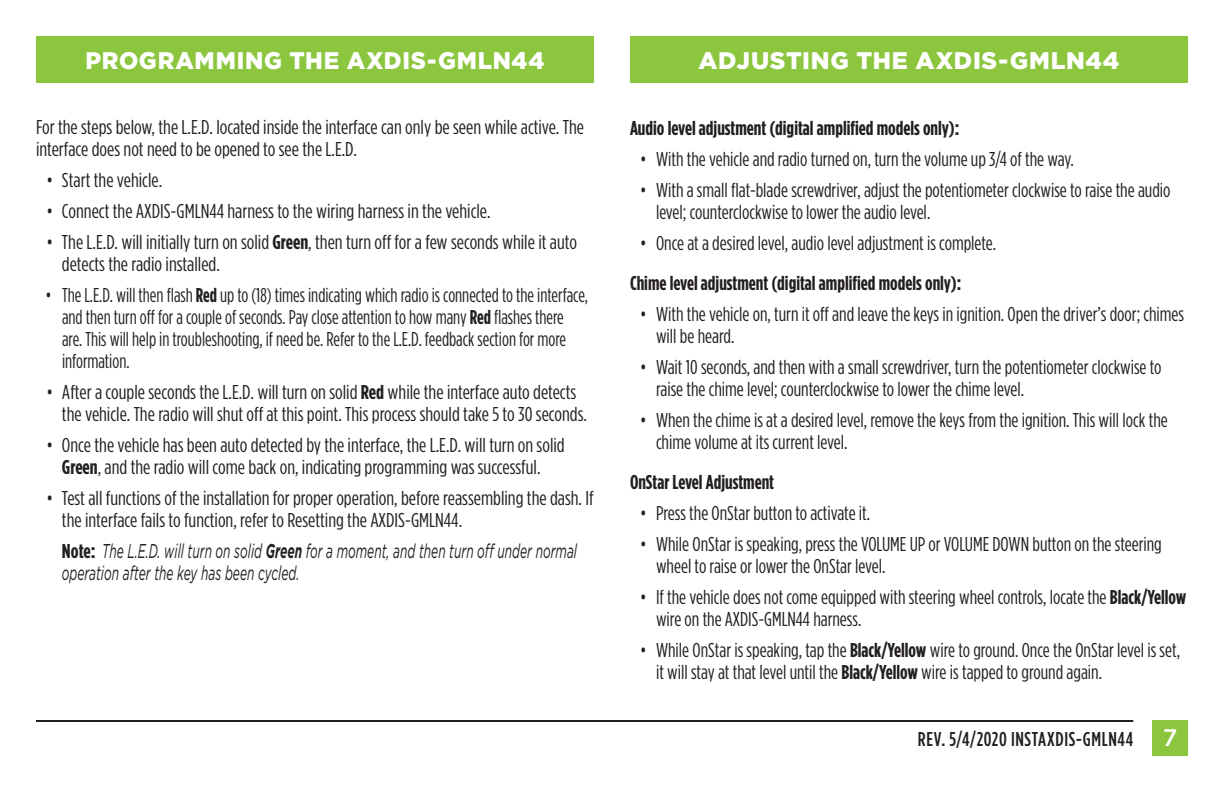
<style>
.page{position:relative;width:1224px;height:792px;background:#fff}
.page>*{position:absolute;margin:0;border:0;box-sizing:border-box;transform-origin:0 0}
.t1{font:900 24px "Gotham";letter-spacing:.03em;color:#fff}
.t2{font:20px/22px "Gotham Condensed";color:#231f20}
.t3{font:20px/22px "Gotham Condensed";color:#231f20;scale:1.04 1}
.t4{font:20px/22px "Gotham Condensed";color:#231f20;scale:.94 1}
.t5{font:700 20px "Gotham Condensed";color:#231f20}
.t6{font:italic 20px/22px "Gotham";color:#231f20;scale:.6 1}
.t7{font:500 20px "Gotham Condensed";letter-spacing:.035em;color:#231f20}
.s1{font-weight:700}
.s2{font-family:"Gotham Condensed";font-weight:700;font-style:normal}
.s3{font-family:"Gotham";font-size:24px;color:#fff}
</style>
<div class="page">
<div style="left:36px;top:36px;width:1152px;height:46px;background:#8bc63e"></div>
<div style="left:1152px;top:720px;width:36px;height:36px;background:#8bc63e"></div>
<hr style="left:36px;top:720px;width:1097px;height:2px;background:#231f20">
<div style="left:595px;top:35px;width:35px;height:48px;background:#fff"></div>
<p class="t1" style="left:86px;top:46px;width:460px">PROGRAMMING THE AXDIS-GMLN44</p>
<p class="t1" style="left:699px;top:46px;width:422px">ADJUSTING THE AXDIS-GMLN44</p>
<p class="t3" style="left:36px;top:116px;width:529px">For the steps below, the L.E.D. located inside the interface can only be seen while active. The interface does not need to be opened to see the L.E.D.</p>
<p class="t3" style="left:46px;top:169px;width:113px">• Start the vehicle.</p>
<p class="t3" style="left:46px;top:200px;width:429px">• Connect the AXDIS-GMLN44 harness to the wiring harness in the vehicle.</p>
<p class="t3" style="left:62px;top:231px;width:497px;text-indent:-16px">• The L.E.D. will initially turn on solid <span class="s1">Green</span>, then turn off for a few seconds while it auto detects the radio installed.</p>
<p class="t4" style="left:62px;top:284px;width:561px;text-indent:-17px">• The L.E.D. will then flash <span class="s1">Red</span> up to (18) times indicating which radio is connected to the interface, and then turn off for a couple of seconds. Pay close attention to how many <span class="s1">Red</span> flashes there are. This will help in troubleshooting, if need be. Refer to the L.E.D. feedback section for more information.</p>
<p class="t3" style="left:62px;top:381px;width:506px;text-indent:-16px">• After a couple seconds the L.E.D. will turn on solid <span class="s1">Red</span> while the interface auto detects the vehicle. The radio will shut off at this point. This process should take 5 to 30 seconds.</p>
<p class="t3" style="left:46px;top:434px;width:500px;text-align:center">• Once the vehicle has been auto detected by the interface, the L.E.D. will turn on solid<br><span class="s1">Green</span>, and the radio will come back on, indicating programming was successful.</p>
<p class="t3" style="left:62px;top:487px;width:513px;text-indent:-16px">• Test all functions of the installation for proper operation, before reassembling the dash. If the interface fails to function, refer to Resetting the AXDIS-GMLN44.</p>
<p class="t6" style="left:62px;top:540px;width:860px"><span class="s2">Note:</span> The L.E.D. will turn on solid <span class="s1">Green</span> for a moment, and then turn off under normal operation after the key has been cycled.</p>
<p class="t5" style="left:630px;top:117px;width:331px">Audio level adjustment (digital amplified models only):</p>
<p class="t2" style="left:640px;top:148px;width:435px">• With the vehicle and radio turned on, turn the volume up 3/4 of the way.</p>
<p class="t2" style="left:656px;top:179px;width:516px;text-indent:-16px">• With a small flat-blade screwdriver, adjust the potentiometer clockwise to raise the audio level; counterclockwise to lower the audio level.</p>
<p class="t2" style="left:640px;top:232px;width:358px">• Once at a desired level, audio level adjustment is complete.</p>
<p class="t5" style="left:630px;top:272px;width:333px">Chime level adjustment (digital amplified models only):</p>
<p class="t2" style="left:656px;top:303px;width:530px;text-indent:-16px">• With the vehicle on, turn it off and leave the keys in ignition. Open the driver’s door; chimes will be heard.</p>
<p class="t2" style="left:656px;top:356px;width:507px;text-indent:-16px">• Wait 10 seconds, and then with a small screwdriver, turn the potentiometer clockwise to raise the chime level; counterclockwise to lower the chime level.</p>
<p class="t2" style="left:656px;top:409px;width:513px;text-indent:-16px">• When the chime is at a desired level, remove the keys from the ignition. This will lock the chime volume at its current level.</p>
<p class="t5" style="left:630px;top:471px;width:146px">OnStar Level Adjustment</p>
<p class="t2" style="left:640px;top:502px;width:232px">• Press the OnStar button to activate it.</p>
<p class="t2" style="left:656px;top:533px;width:507px;text-indent:-16px">• While OnStar is speaking, press the VOLUME UP or VOLUME DOWN button on the steering wheel to raise or lower the OnStar level.</p>
<p class="t2" style="left:656px;top:586px;width:532px;text-indent:-16px">• If the vehicle does not come equipped with steering wheel controls, locate the <span class="s1">Black/Yellow </span>wire on the AXDIS-GMLN44 harness.</p>
<p class="t2" style="left:656px;top:639px;width:526px;text-indent:-16px">• While OnStar is speaking, tap the <span class="s1">Black/Yellow</span> wire to ground. Once the OnStar level is set, it will stay at that level until the <span class="s1">Black/Yellow</span> wire is tapped to ground again.</p>
<p class="t7" style="left:918px;top:728px;width:261px">REV. 5/4/2020 INSTAXDIS-GMLN44 <span class="s3">7</span></p>
</div>
